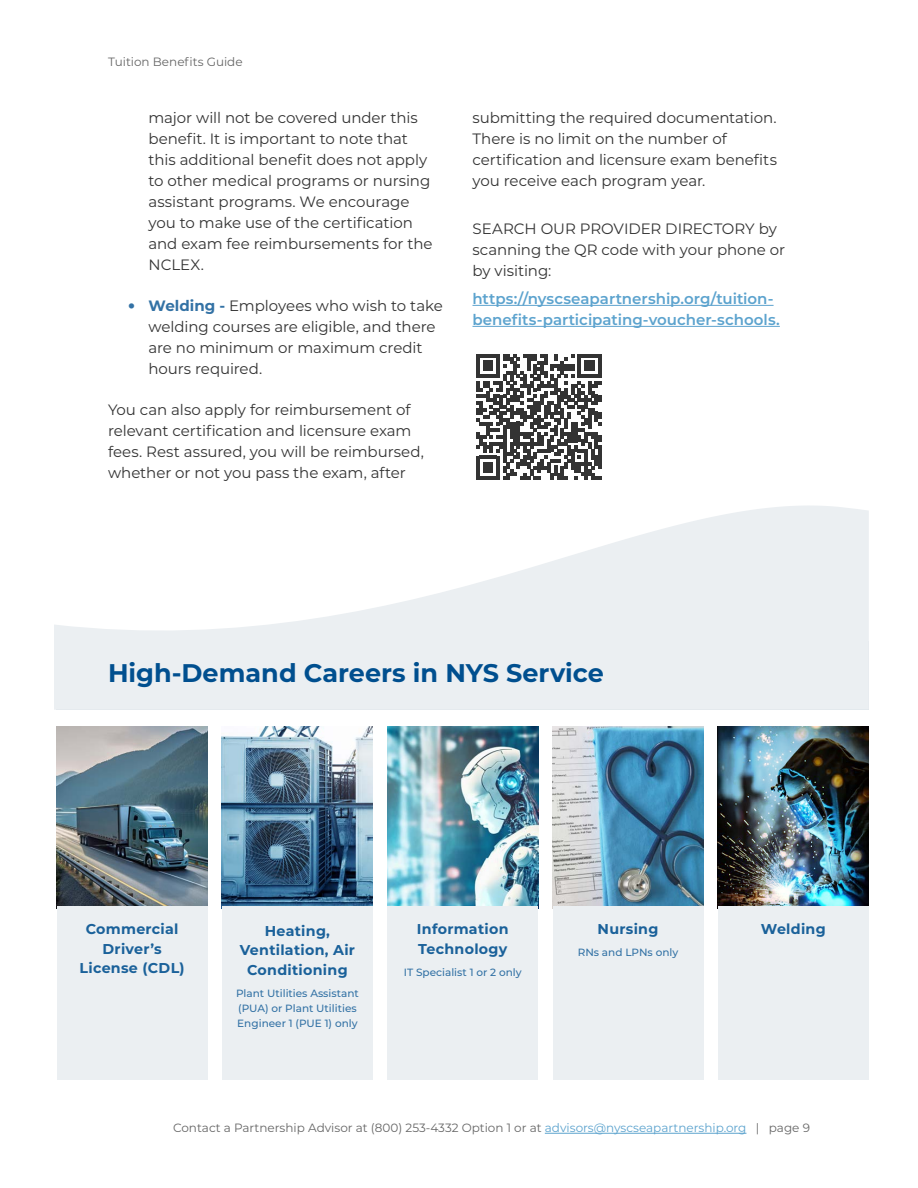
<style>
.page{position:relative;width:918px;height:1188px;background:#fff}
.page>*{position:absolute;margin:0;border:0;box-sizing:border-box;transform-origin:0 0}
.SubTitle{font:700 25.5px "Montserrat";color:#004f8f}
.Body{font:15px/21px "Montserrat";letter-spacing:-.005em;color:#333}
.Body-2{font:600 15px/21px "Montserrat";color:#5ca3ce}
.Emphasis{font:700 14.25px/19.5px "Montserrat";letter-spacing:.02em;color:#1a619a;text-align:center}
.t1{font:12px "Montserrat";color:#666}
.t2{font:500 10.5px/15px "Montserrat";color:#3372a5}
.s1{font-weight:800;font-size:18px;color:#3372a5}
.s2{font-weight:700;color:#3372a5}
.s3{color:#5ca3ce}
</style>
<div class="page">
<hr style="left:545px;top:1133px;width:201px;height:1px;background:#5ca3ce">
<hr style="left:472px;top:305px;width:302px;height:1px;background:#5ca3ce">
<hr style="left:472px;top:326px;width:308px;height:1px;background:#5ca3ce">
<svg style="left:54px;top:505px;width:815px;height:205px;fill:#ebeff2"></svg>
<img style="left:57px;top:726px;width:151px;height:181px">
<img style="left:222px;top:726px;width:151px;height:181px">
<img style="left:387px;top:726px;width:151px;height:181px">
<img style="left:553px;top:726px;width:151px;height:181px">
<img style="left:718px;top:726px;width:151px;height:181px">
<div style="left:57px;top:907px;width:151px;height:173px;background:#ebeff2"></div>
<div style="left:222px;top:907px;width:151px;height:173px;background:#ebeff2"></div>
<div style="left:387px;top:907px;width:151px;height:173px;background:#ebeff2"></div>
<div style="left:553px;top:907px;width:151px;height:173px;background:#ebeff2"></div>
<div style="left:718px;top:907px;width:151px;height:173px;background:#ebeff2"></div>
<svg style="left:476px;top:354px;width:125px;height:125px"></svg>
<p class="t1" style="left:108px;top:53px;width:136px">Tuition Benefits Guide</p>
<p class="Body" style="left:148px;top:106px;width:286px">major will not be covered under this benefit. It is important to note that this additional benefit does not apply to other medical programs or nursing assistant programs. We encourage you to make use of the certification and exam fee reimbursements for the<br>NCLEX.</p>
<p class="Body" style="left:148px;top:294px;width:296px;text-indent:-20px"><span class="s1">•</span> <span class="s2">Welding -</span> Employees who wish to take welding courses are eligible, and there are no minimum or maximum credit hours required.</p>
<p class="Body" style="left:108px;top:399px;width:317px">You can also apply for reimbursement of relevant certification and licensure exam fees. Rest assured, you will be reimbursed, whether or not you pass the exam, after</p>
<p class="Body" style="left:472px;top:106px;width:306px">submitting the required documentation.<br>There is no limit on the number of certification and licensure exam benefits you receive each program year.</p>
<p class="Body" style="left:472px;top:218px;width:314px">SEARCH OUR PROVIDER DIRECTORY by scanning the QR code with your phone or by visiting:</p>
<p class="Body-2" style="left:472px;top:287px;width:309px">https://nyscseapartnership.org/tuition&shy;benefits-participating-voucher-schools.</p>
<p class="SubTitle" style="left:108px;top:655px;width:497px">High-Demand Careers in NYS Service</p>
<p class="Emphasis" style="left:80px;top:919px;width:107px">Commercial<br>Driver’s<br>License (CDL)</p>
<p class="Emphasis" style="left:240px;top:920px;width:117px">Heating,<br>Ventilation, Air<br>Conditioning</p>
<p class="t2" style="left:236px;top:985px;width:124px">Plant Utilities Assistant (PUA) or Plant Utilities<br>Engineer 1 (PUE 1) only</p>
<p class="Emphasis" style="left:417px;top:919px;width:93px;text-align:left">Information<br>Technology</p>
<p class="t2" style="left:404px;top:964px;width:119px">IT Specialist 1 or 2 only</p>
<p class="Emphasis" style="left:598px;top:919px;width:62px">Nursing</p>
<p class="t2" style="left:578px;top:944px;width:102px">RNs and LPNs only</p>
<p class="Emphasis" style="left:761px;top:919px;width:66px">Welding</p>
<p class="t1" style="left:173px;top:1120px;width:638px">Contact a Partnership Advisor at (800) 253-4332 Option 1 or at <span class="s3">advisors@nyscseapartnership.org</span> | page 9</p>
</div>
